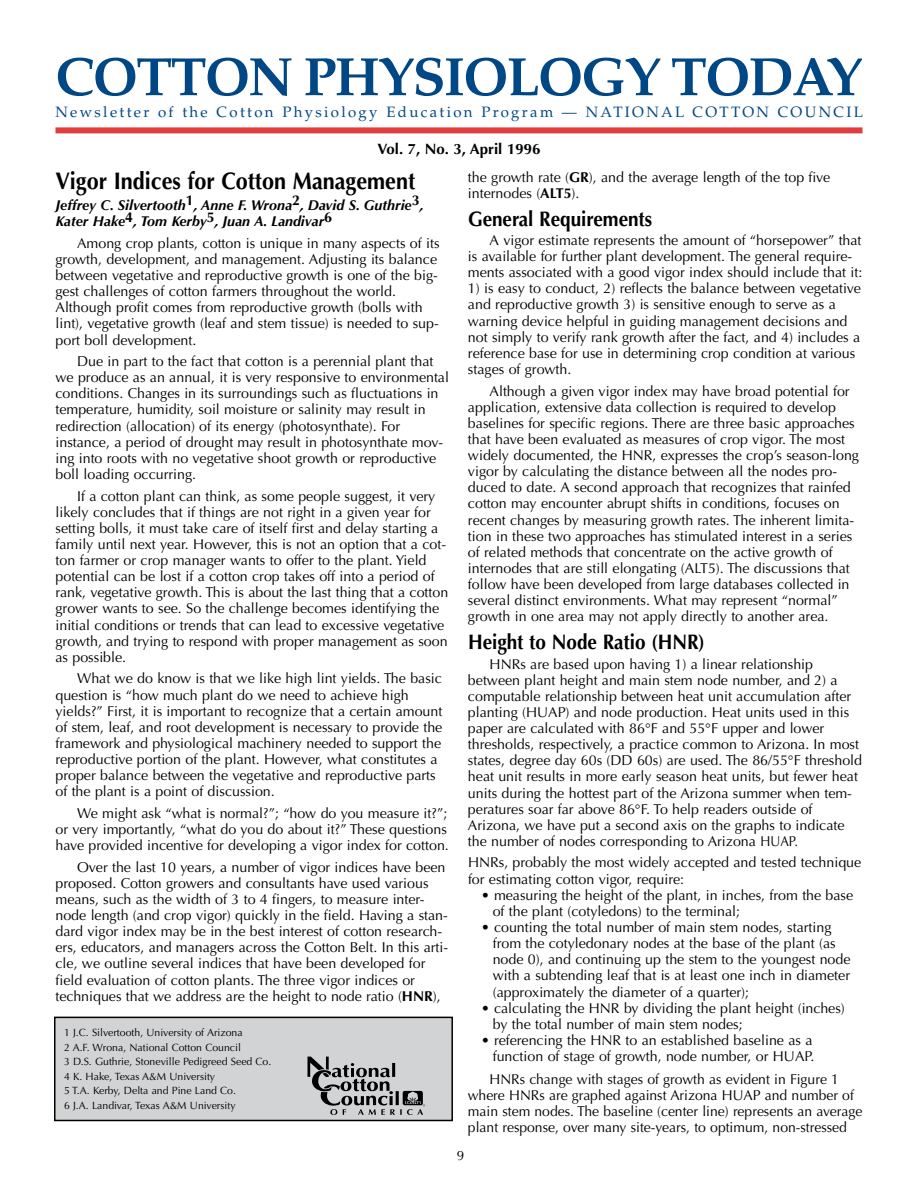
<style>
.page{position:relative;width:918px;height:1188px;background:#fff}
.page>*{position:absolute;margin:0;border:0;box-sizing:border-box;transform-origin:0 0}
.t1{font:700 54px "Palatino";letter-spacing:-.03em;color:#004785}
.t2{font:700 24px "Optima LT Std";color:#000;scale:.9 1}
.t3{font:700 21px "Optima LT Std";color:#000;scale:.9 1}
.t4{font:15px "Palatino";letter-spacing:.155em;color:#004785}
.t5{font:700 15px "Optima LT Std";color:#000}
.t6{font:14.25px/16.2px "Optima LT Std";color:#000}
.t7{font:italic 700 14.25px/16.2px "Optima LT Std";color:#000}
.t8{font:13.5px "Optima LT Std";color:#000}
.t9{font:10.5px/14.7px "Optima LT Std";color:#000}
.s1{font-weight:700}
</style>
<div class="page">
<div style="left:55px;top:1017px;width:397px;height:103px;background:#d1d3d4"></div>
<div style="left:54px;top:1017px;width:399px;height:104px;border:2px solid #000"></div>
<svg style="left:307px;top:1057px;width:118px;height:58px"></svg>
<div style="left:56px;top:127px;width:806px;height:6px;background:#e13c3e"></div>
<h1 class="t1" style="left:56px;top:45px;width:808px">COTTON PHYSIOLOGY TODAY</h1>
<p class="t4" style="left:56px;top:103px;width:809px">Newsletter of the Cotton Physiology Education Program — NATIONAL COTTON COUNCIL</p>
<p class="t5" style="left:378px;top:140px;width:164px">Vol. 7, No. 3, April 1996</p>
<h2 class="t2" style="left:56px;top:166px;width:401px">Vigor Indices for Cotton Management</h2>
<p class="t7" style="left:56px;top:197px;width:370px">Jeffrey C. Silvertooth<sup>1</sup>, Anne F. Wrona<sup>2</sup>, David S. Guthrie<sup>3</sup>,<br>Kater Hake<sup>4</sup>, Tom Kerby<sup>5</sup>, Juan A. Landivar<sup>6</sup></p>
<p class="t6" style="left:56px;top:235px;width:386px;text-indent:22px">Among crop plants, cotton is unique in many aspects of its growth, development, and management. Adjusting its balance between vegetative and reproductive growth is one of the big&shy;gest challenges of cotton farmers throughout the world.<br>Although profit comes from reproductive growth (bolls with lint), vegetative growth (leaf and stem tissue) is needed to sup&shy;port boll development.</p>
<p class="t6" style="left:56px;top:353px;width:395px;text-indent:22px">Due in part to the fact that cotton is a perennial plant that we produce as an annual, it is very responsive to environmental conditions. Changes in its surroundings such as fluctuations in temperature, humidity, soil moisture or salinity may result in redirection (allocation) of its energy (photosynthate). For instance, a period of drought may result in photosynthate mov&shy;ing into roots with no vegetative shoot growth or reproductive boll loading occurring.</p>
<p class="t6" style="left:56px;top:488px;width:394px;text-indent:22px">If a cotton plant can think, as some people suggest, it very likely concludes that if things are not right in a given year for setting bolls, it must take care of itself first and delay starting a family until next year. However, this is not an option that a cot&shy;ton farmer or crop manager wants to offer to the plant. Yield potential can be lost if a cotton crop takes off into a period of rank, vegetative growth. This is about the last thing that a cotton grower wants to see. So the challenge becomes identifying the initial conditions or trends that can lead to excessive vegetative growth, and trying to respond with proper management as soon as possible.</p>
<p class="t6" style="left:56px;top:671px;width:388px;text-indent:22px">What we do know is that we like high lint yields. The basic question is “how much plant do we need to achieve high yields?” First, it is important to recognize that a certain amount of stem, leaf, and root development is necessary to provide the framework and physiological machinery needed to support the reproductive portion of the plant. However, what constitutes a proper balance between the vegetative and reproductive parts of the plant is a point of discussion.</p>
<p class="t6" style="left:56px;top:805px;width:395px;text-indent:22px">We might ask “what is normal?”; “how do you measure it?”; or very importantly, “what do you do about it?” These questions have provided incentive for developing a vigor index for cotton.</p>
<p class="t6" style="left:56px;top:859px;width:394px;text-indent:22px">Over the last 10 years, a number of vigor indices have been proposed. Cotton growers and consultants have used various means, such as the width of 3 to 4 fingers, to measure inter&shy;node length (and crop vigor) quickly in the field. Having a stan&shy;dard vigor index may be in the best interest of cotton research&shy;ers, educators, and managers across the Cotton Belt. In this arti&shy;cle, we outline several indices that have been developed for field evaluation of cotton plants. The three vigor indices or techniques that we address are the height to node ratio (<span class="s1">HNR</span>),</p>
<p class="t9" style="left:64px;top:1025px;width:209px">1 J.C. Silvertooth, University of Arizona<br>2 A.F. Wrona, National Cotton Council<br>3 D.S. Guthrie, Stoneville Pedigreed Seed Co.<br>4 K. Hake, Texas A&amp;M University<br>5 T.A. Kerby, Delta and Pine Land Co.<br>6 J.A. Landivar, Texas A&amp;M University</p>
<p class="t6" style="left:468px;top:169px;width:364px">the growth rate (<span class="s1">GR</span>), and the average length of the top five internodes (<span class="s1">ALT5</span>).</p>
<h3 class="t3" style="left:468px;top:206px;width:206px">General Requirements</h3>
<p class="t6" style="left:468px;top:232px;width:396px;text-indent:22px">A vigor estimate represents the amount of “horsepower” that is available for further plant development. The general require&shy;ments associated with a good vigor index should include that it:</p>
<p class="t6" style="left:468px;top:281px;width:394px">1) is easy to conduct, 2) reflects the balance between vegetative and reproductive growth 3) is sensitive enough to serve as a warning device helpful in guiding management decisions and not simply to verify rank growth after the fact, and 4) includes a reference base for use in determining crop condition at various stages of growth.</p>
<p class="t6" style="left:468px;top:383px;width:393px;text-indent:22px">Although a given vigor index may have broad potential for application, extensive data collection is required to develop baselines for specific regions. There are three basic approaches that have been evaluated as measures of crop vigor. The most widely documented, the HNR, expresses the crop’s season-long vigor by calculating the distance between all the nodes pro&shy;duced to date. A second approach that recognizes that rainfed cotton may encounter abrupt shifts in conditions, focuses on recent changes by measuring growth rates. The inherent limita&shy;tion in these two approaches has stimulated interest in a series of related methods that concentrate on the active growth of internodes that are still elongating (ALT5). The discussions that follow have been developed from large databases collected in several distinct environments. What may represent “normal” growth in one area may not apply directly to another area.</p>
<h3 class="t3" style="left:468px;top:630px;width:265px">Height to Node Ratio (HNR)</h3>
<p class="t6" style="left:468px;top:656px;width:396px;text-indent:22px">HNRs are based upon having 1) a linear relationship between plant height and main stem node number, and 2) a computable relationship between heat unit accumulation after planting (HUAP) and node production. Heat units used in this paper are calculated with 86 F and 55 F upper and lower thresholds, respectively, a practice common to Arizona. In most states, degree day 60s (DD 60s) are used. The 86/55 F threshold heat unit results in more early season heat units, but fewer heat units during the hottest part of the Arizona summer when tem&shy;peratures soar far above 86 F. To help readers outside of Arizona, we have put a second axis on the graphs to indicate the number of nodes corresponding to Arizona HUAP.</p>
<p class="t6" style="left:468px;top:855px;width:395px">HNRs, probably the most widely accepted and tested technique for estimating cotton vigor, require:</p>
<p class="t6" style="left:493px;top:887px;width:362px;text-indent:-12px">• measuring the height of the plant, in inches, from the base of the plant (cotyledons) to the terminal;</p>
<p class="t6" style="left:493px;top:919px;width:359px;text-indent:-12px">• counting the total number of main stem nodes, starting from the cotyledonary nodes at the base of the plant (as node 0), and continuing up the stem to the youngest node with a subtending leaf that is at least one inch in diameter (approximately the diameter of a quarter);</p>
<p class="t6" style="left:493px;top:1000px;width:354px;text-indent:-12px">• calculating the HNR by dividing the plant height (inches) by the total number of main stem nodes;</p>
<p class="t6" style="left:481px;top:1032px;width:335px;text-align:right">• referencing the HNR to an established baseline as a function of stage of growth, node number, or HUAP.</p>
<p class="t6" style="left:468px;top:1071px;width:396px;text-indent:22px">HNRs change with stages of growth as evident in Figure 1 where HNRs are graphed against Arizona HUAP and number of main stem nodes. The baseline (center line) represents an average plant response, over many site-years, to optimum, non-stressed</p>
<p class="t8" style="left:457px;top:1148px;width:9px">9</p>
</div>
